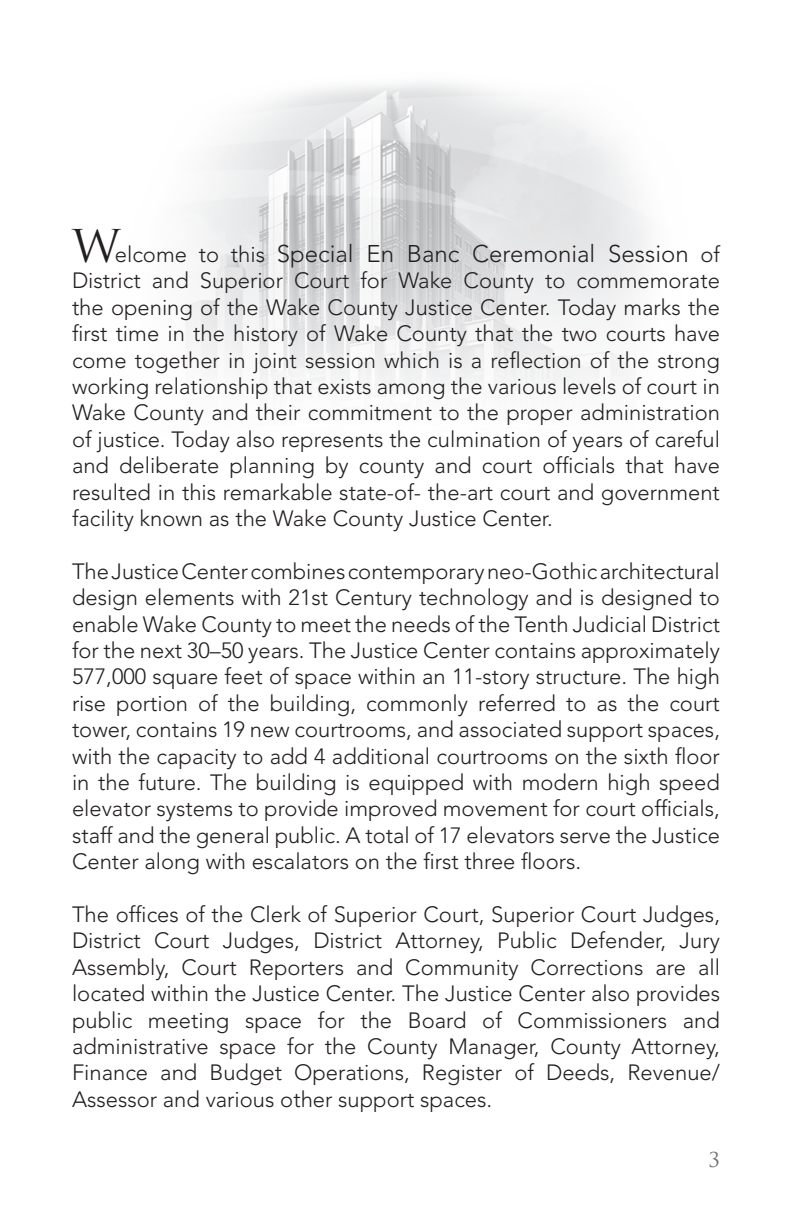
<style>
.page{position:relative;width:792px;height:1224px;background:#fff}
.page>*{position:absolute;margin:0;border:0;box-sizing:border-box;transform-origin:0 0}
.t1{font:300 24px "Avenir";color:#231f20}
.t2{font:300 22px/26.4px "Avenir";color:#231f20;text-align:justify}
.t3{font:20px "Trajan Pro";color:#6c6d70}
.s1{font-family:"Trajan Pro";font-weight:400;font-size:44px}
.s2{font-size:22px}
</style>
<div class="page">
<img style="left:185px;top:83px;width:463px;height:311px">
<p class="t1" style="left:72px;top:240px;width:650px"><span class="s1">W</span><span class="s2">elcome to this</span> Special En Banc Ceremonial Session <span class="s2">of</span></p>
<p class="t2" style="left:72px;top:268px;width:650px">District and Superior Court for Wake County to commemorate the opening of the Wake County Justice Center. Today marks the first time in the history of Wake County that the two courts have come together in joint session which is a reflection of the strong working relationship that exists among the various levels of court in Wake County and their commitment to the proper administration of justice. Today also represents the culmination of years of careful and deliberate planning by county and court officials that have resulted in this remarkable state-of- the-art court and government facility known as the Wake County Justice Center.</p>
<p class="t2" style="left:72px;top:558px;width:650px">The Justice Center combines contemporary neo-Gothic architectural design elements with 21st Century technology and is designed to enable Wake County to meet the needs of the Tenth Judicial District for the next 30–50 years. The Justice Center contains approximately 577,000 square feet of space within an 11-story structure. The high rise portion of the building, commonly referred to as the court tower, contains 19 new courtrooms, and associated support spaces, with the capacity to add 4 additional courtrooms on the sixth floor in the future. The building is equipped with modern high speed elevator systems to provide improved movement for court officials, staff and the general public. A total of 17 elevators serve the Justice Center along with escalators on the first three floors.</p>
<p class="t2" style="left:72px;top:901px;width:650px">The offices of the Clerk of Superior Court, Superior Court Judges, District Court Judges, District Attorney, Public Defender, Jury Assembly, Court Reporters and Community Corrections are all located within the Justice Center. The Justice Center also provides public meeting space for the Board of Commissioners and administrative space for the County Manager, County Attorney, Finance and Budget Operations, Register of Deeds, Revenue/ Assessor and various other support spaces.</p>
<p class="t3" style="left:709px;top:1147px;width:13px">3</p>
</div>
